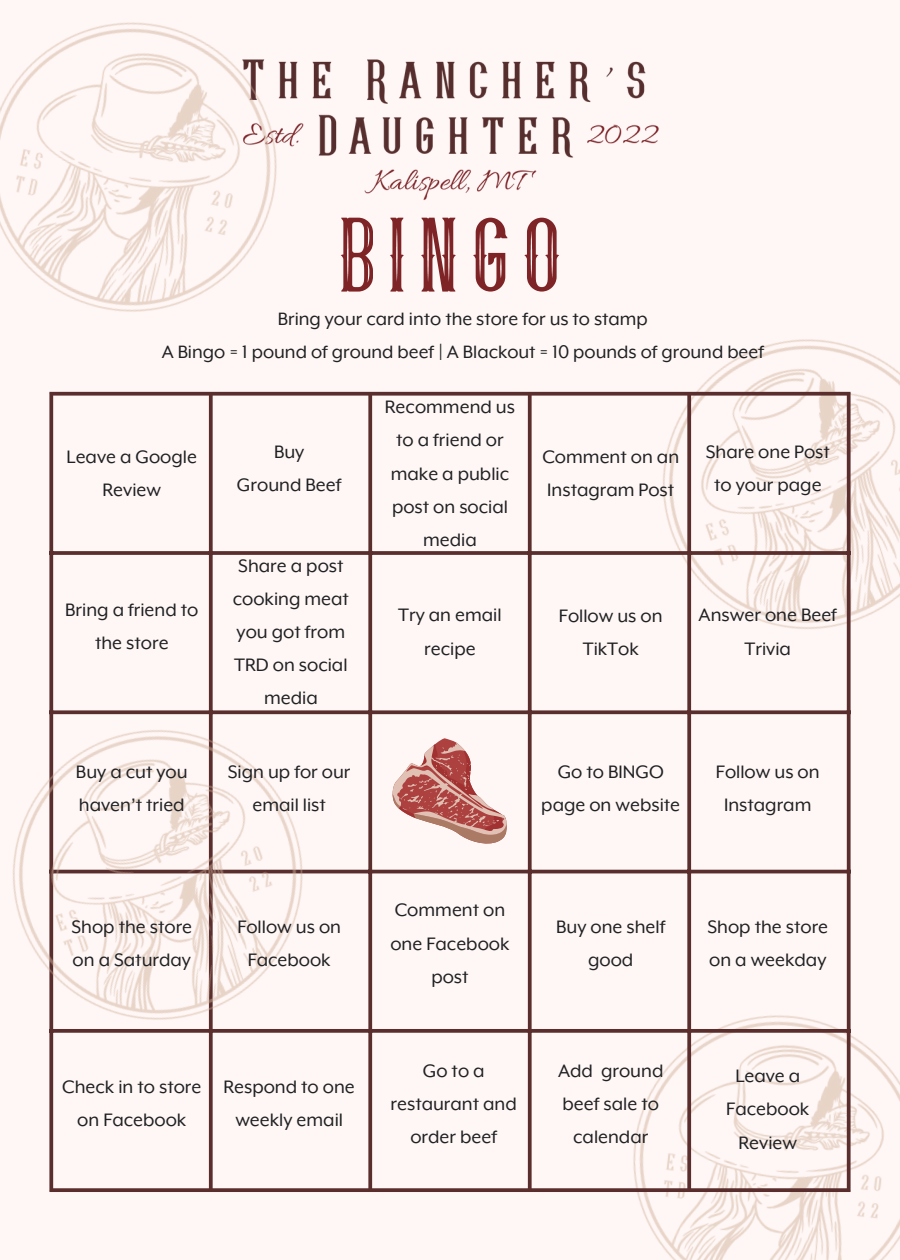
<style>
.page{position:relative;width:900px;height:1260px;background:#fff7f5}
.page>*{position:absolute;margin:0;border:0;box-sizing:border-box;transform-origin:0 0}
.t1{font:95px "Young Heart";letter-spacing:.175em;color:#7e2426}
.t2{font:21px/33.2px "Mr Eaves XL Mod OT";color:#202124;text-align:center}
.t3{font:20.75px "Mr Eaves XL Mod OT";color:#202124}
</style>
<div class="page">
<img style="left:569px;top:339px;width:331px;height:384px">
<img style="left:633px;top:952px;width:267px;height:308px">
<svg style="left:49px;top:396px;width:4px;height:792px"></svg>
<svg style="left:209px;top:396px;width:4px;height:792px"></svg>
<svg style="left:368px;top:396px;width:4px;height:792px"></svg>
<svg style="left:528px;top:396px;width:4px;height:792px;background:#68413f"></svg>
<svg style="left:687px;top:396px;width:4px;height:792px;background:#663e3d"></svg>
<svg style="left:847px;top:396px;width:4px;height:792px;background:#6a4241"></svg>
<svg style="left:49px;top:392px;width:802px;height:4px;background:#694140"></svg>
<svg style="left:49px;top:551px;width:802px;height:4px;background:#623938"></svg>
<svg style="left:397px;top:710px;width:454px;height:4px;background:#694140"></svg>
<hr style="left:49px;top:870px;width:802px;height:3px;background:#592e2d">
<svg style="left:397px;top:1029px;width:454px;height:4px;background:#633a39"></svg>
<svg style="left:49px;top:1188px;width:802px;height:4px;background:#633b3a"></svg>
<svg style="left:397px;top:738px;width:110px;height:106px"></svg>
<img style="left:357px;top:59px;width:302px;height:141px">
<img style="left:13px;top:635px;width:384px;height:478px">
<img style="left:0;top:22px;width:357px;height:370px">
<p class="t1" style="left:341px;top:218px;width:220px">BINGO</p>
<p class="t3" style="left:278px;top:310px;width:372px">Bring your card into the store for us to stamp</p>
<p class="t3" style="left:162px;top:343px;width:604px">A Bingo = 1 pound of ground beef | A Blackout = 10 pounds of ground beef</p>
<p class="t2" style="left:67px;top:441px;width:132px">Leave a Google<br>Review</p>
<p class="t2" style="left:65px;top:594px;width:135px">Bring a friend to the store</p>
<p class="t2" style="left:76px;top:756px;width:113px;text-align:left">Buy a cut you haven’t tried</p>
<h1 class="t2" style="left:274px;top:436px;width:32px">Buy</h1>
<p class="t2" style="left:237px;top:470px;width:106px">Ground Beef</p>
<p class="t2" style="left:233px;top:550px;width:118px">Share a post cooking meat you got from<br>TRD on social media</p>
<p class="t2" style="left:228px;top:756px;width:124px">Sign up for our email list</p>
<p class="t2" style="left:385px;top:391px;width:132px">Recommend us to a friend or make a public post on social media</p>
<p class="t2" style="left:398px;top:600px;width:105px">Try an email recipe</p>
<p class="t2" style="left:542px;top:441px;width:138px;text-align:left">Comment on an<br>Instagram Post</p>
<p class="t2" style="left:706px;top:436px;width:126px">Share one Post to your page</p>
<p class="t2" style="left:559px;top:600px;width:105px">Follow us on<br>TikTok</p>
<p class="t2" style="left:699px;top:600px;width:140px">Answer one Beef<br>Trivia</p>
<p class="t2" style="left:541px;top:756px;width:140px">Go to BINGO page on website</p>
<p class="t2" style="left:716px;top:756px;width:105px">Follow us on<br>Instagram</p>
<p class="t2" style="left:71px;top:911px;width:122px;text-align:left">Shop the store on a Saturday</p>
<p class="t2" style="left:237px;top:911px;width:105px">Follow us on<br>Facebook</p>
<p class="t2" style="left:62px;top:1071px;width:141px">Check in to store on Facebook</p>
<p class="t2" style="left:224px;top:1071px;width:133px">Respond to one weekly email</p>
<p class="t2" style="left:390px;top:895px;width:121px">Comment on one Facebook post</p>
<p class="t2" style="left:556px;top:911px;width:111px">Buy one shelf good</p>
<p class="t2" style="left:707px;top:911px;width:122px;text-align:left">Shop the store on a weekday</p>
<p class="t2" style="left:391px;top:1055px;width:128px">Gotoa restaurant and order beef</p>
<p class="t2" style="left:558px;top:1055px;width:107px">Add ground beef sale to calendar</p>
<p class="t2" style="left:726px;top:1060px;width:85px">Leave a<br>Facebook<br>Review</p>
</div>
